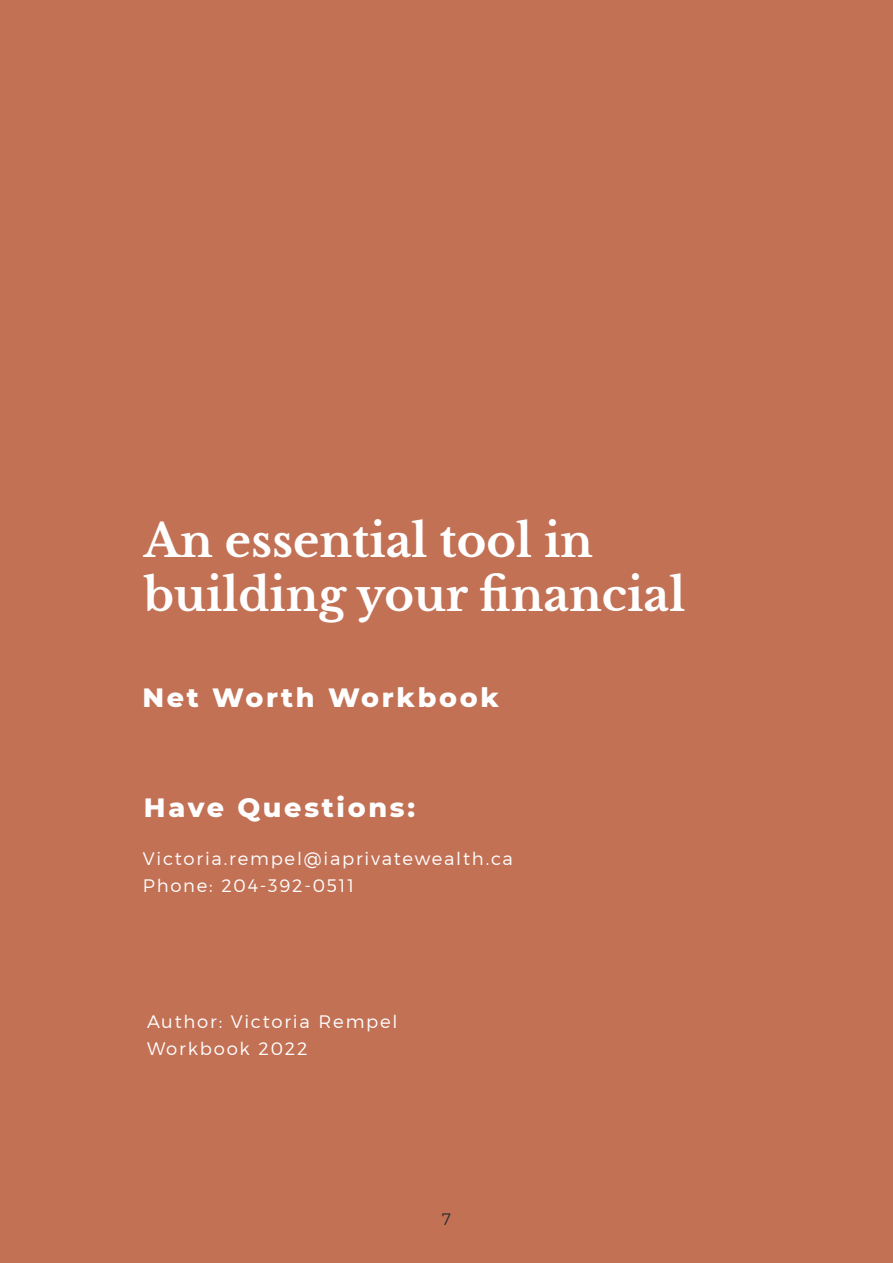
<style>
.page{position:relative;width:893px;height:1263px;background:#c27155}
.page>*{position:absolute;margin:0;border:0;box-sizing:border-box;transform-origin:0 0}
.Paragraph_Style_1{font:700 45px/54px "Libre Baskerville";color:#fff}
.t1{font:800 27px "Montserrat";letter-spacing:.1em;color:#fff}
.t2{font:300 18px "Montserrat";letter-spacing:.1em;color:#fff}
.t3{font:300 16.5px "Montserrat";color:#312e32}
</style>
<div class="page">
<p class="Paragraph_Style_1" style="left:144px;top:514px;width:543px">An essential tool in building your financial</p>
<p class="t1" style="left:142px;top:678px;width:358px">Net Worth Workbook</p>
<p class="t1" style="left:144px;top:788px;width:273px">Have Questions:</p>
<p class="t2" style="left:143px;top:848px;width:371px">Victoria.rempel@iaprivatewealth.ca</p>
<p class="t2" style="left:143px;top:875px;width:213px">Phone: 204-392-0511</p>
<p class="t2" style="left:147px;top:1010px;width:252px">Author: Victoria Rempel</p>
<p class="t2" style="left:147px;top:1037px;width:162px">Workbook 2022</p>
<p class="t3" style="left:442px;top:1209px;width:11px">7</p>
</div>
